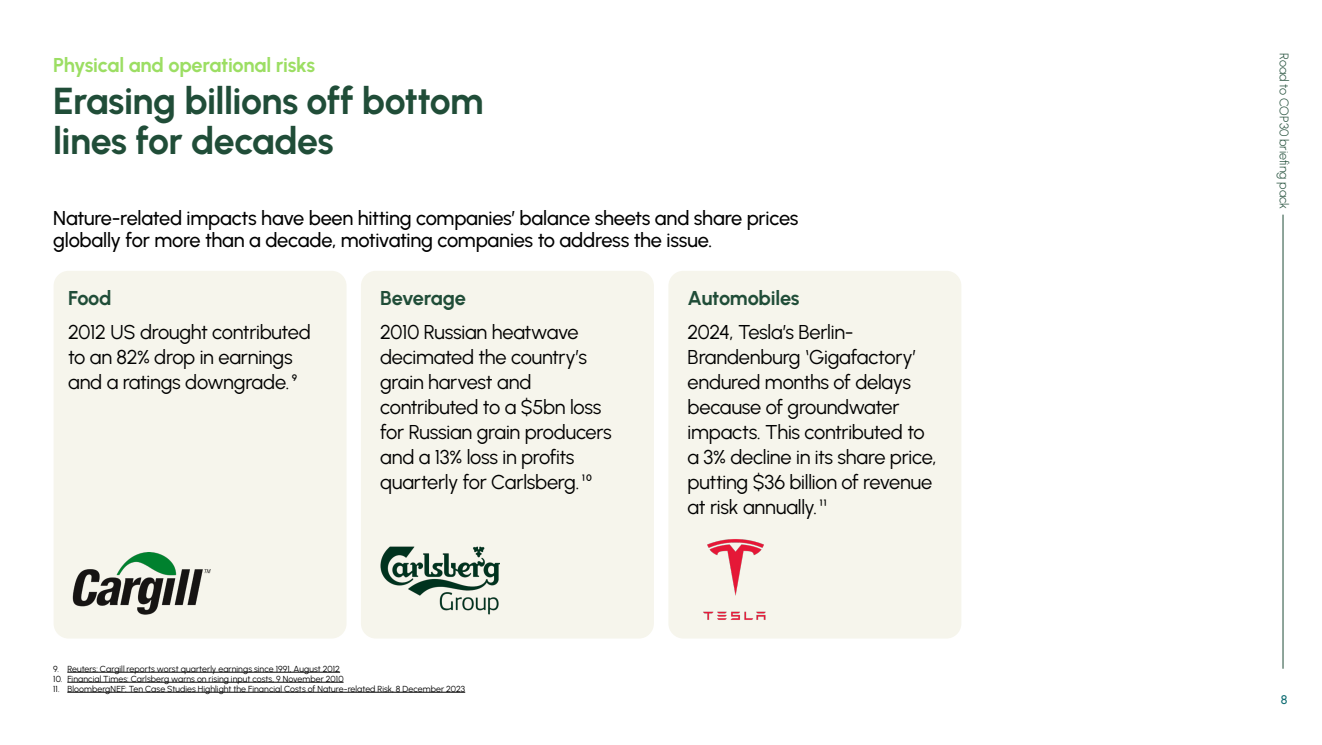
<style>
.page{position:relative;width:1322px;height:745px;background:#fff}
.page>*{position:absolute;margin:0;border:0;box-sizing:border-box;transform-origin:0 0}
.t1{font:700 37.5px/40px "Urbanist";letter-spacing:-.015em;color:#204d38}
.t2{font:20px/25px "Urbanist";letter-spacing:-.01em;color:#000}
.t3{font:500 20px/22.5px "Urbanist";letter-spacing:-.01em;color:#000}
.t4{font:700 20px "Urbanist";letter-spacing:-.01em;color:#9cde63}
.t5{font:700 20px "Urbanist";letter-spacing:-.01em;color:#204d38}
.t6{font:300 12.5px "Urbanist";letter-spacing:-.005em;color:#204d38}
.t7{font:500 12.5px "Urbanist";color:#0e6c72}
.t8{font:8.75px "Urbanist";letter-spacing:.01em;color:#000}
</style>
<div class="page">
<div style="left:54px;top:270px;width:292px;height:368px;background:#f6f5ec;border-radius:15px"></div>
<div style="left:361px;top:270px;width:293px;height:368px;background:#f6f5ec;border-radius:15px"></div>
<div style="left:668px;top:270px;width:293px;height:368px;background:#f6f5ec;border-radius:15px"></div>
<hr style="left:1282px;top:214px;width:1px;height:454px;background:#204d38">
<img style="left:380px;top:546px;width:120px;height:68px">
<img style="left:72px;top:552px;width:139px;height:62px">
<img style="left:703px;top:539px;width:63px;height:81px">
<hr style="left:67px;top:671px;width:273px;height:1px;background:#000">
<hr style="left:67px;top:681px;width:276px;height:1px;background:#000">
<hr style="left:67px;top:691px;width:398px;height:1px;background:#000">
<p class="t4" style="left:53px;top:51px;width:263px">Physical and operational risks</p>
<h1 class="t1" style="left:53px;top:79px;width:432px">Erasing billions off bottom lines for decades</h1>
<p class="t3" style="left:53px;top:206px;width:747px">Nature-related impacts have been hitting companies’ balance sheets and share prices globally for more than a decade, motivating companies to address the issue.</p>
<p class="t5" style="left:68px;top:284px;width:45px">Food</p>
<p class="t5" style="left:380px;top:284px;width:87px">Beverage</p>
<p class="t5" style="left:687px;top:284px;width:113px">Automobiles</p>
<p class="t2" style="left:68px;top:319px;width:244px">2012 US drought contributed to an 82% drop in earnings and a ratings downgrade.⁹</p>
<p class="t2" style="left:380px;top:319px;width:233px">2010 Russian heatwave decimated the country’s grain harvest and contributed to a $5bn loss for Russian grain producers and a 13% loss in profits quarterly for Carlsberg. ¹⁰</p>
<p class="t2" style="left:687px;top:319px;width:250px">2024, Tesla’s Berlin-<br>Brandenburg ‵Gigafactory’ endured months of delays because of groundwater impacts. This contributed to a 3% decline in its share price, putting $36 billion of revenue at risk annually.¹¹</p>
<p class="t8" style="left:53px;top:662px;width:288px">9. Reuters: Cargill reports worst quarterly earnings since 1991, August 2012</p>
<p class="t8" style="left:53px;top:672px;width:292px">10. Financial Times: Carlsberg warns on rising input costs, 9 November 2010</p>
<p class="t8" style="left:53px;top:682px;width:413px">11. BloombergNEF: Ten Case Studies Highlight the Financial Costs of Nature-related Risk, 8 December 2023</p>
<p class="t6" style="left:1292px;top:53px;width:157px;rotate:90deg">Road to COP30 briefing pack</p>
<p class="t7" style="left:1280px;top:690px;width:8px">8</p>
</div>
